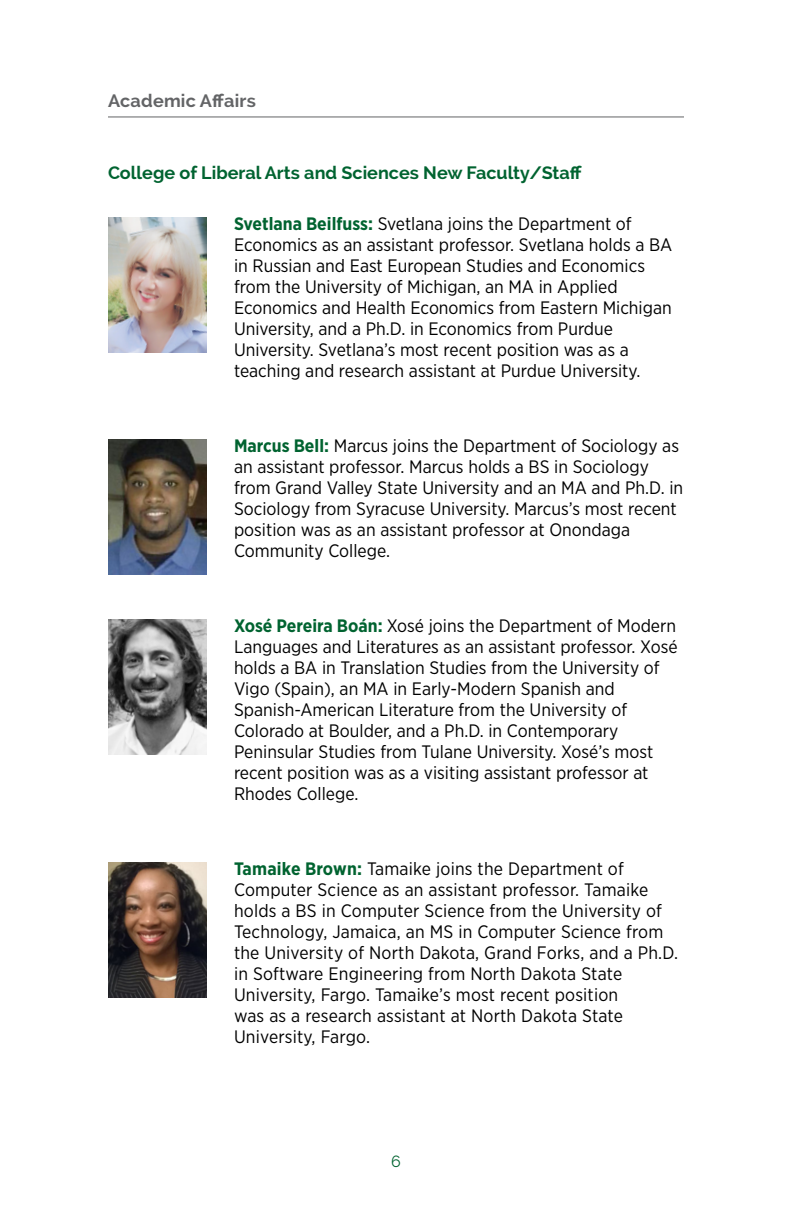
<style>
.page{position:relative;width:792px;height:1224px;background:#fff}
.page>*{position:absolute;margin:0;border:0;box-sizing:border-box;transform-origin:0 0}
.t1{font:18px/21px "Gotham Narrow";color:#000}
.t2{font:700 18px "Raleway";color:#006330}
.t3{font:700 18px "Raleway";letter-spacing:.01em;color:#636466}
.t4{font:16px "Raleway";color:#006330}
.s1{font-weight:700;color:#006330}
</style>
<div class="page">
<img style="left:108px;top:217px;width:99px;height:135px">
<img style="left:108px;top:439px;width:99px;height:135px">
<img style="left:108px;top:619px;width:99px;height:135px">
<img style="left:108px;top:862px;width:99px;height:135px">
<hr style="left:108px;top:116px;width:576px;height:1px;background:#636466">
<p class="t3" style="left:108px;top:91px;width:149px">Academic Affairs</p>
<p class="t2" style="left:108px;top:162px;width:475px">College of Liberal Arts and Sciences New Faculty/Staff</p>
<p class="t1" style="left:234px;top:213px;width:440px"><span class="s1">Svetlana Beilfuss:</span> Svetlana joins the Department of Economics as an assistant professor. Svetlana holds a BA in Russian and East European Studies and Economics from the University of Michigan, an MA in Applied Economics and Health Economics from Eastern Michigan University, and a Ph.D. in Economics from Purdue University. Svetlana’s most recent position was as a teaching and research assistant at Purdue University.</p>
<p class="t1" style="left:234px;top:435px;width:451px"><span class="s1">Marcus Bell:</span> Marcus joins the Department of Sociology as an assistant professor. Marcus holds a BS in Sociology from Grand Valley State University and an MA and Ph.D. in Sociology from Syracuse University. Marcus’s most recent position was as an assistant professor at Onondaga Community College.</p>
<p class="t1" style="left:234px;top:615px;width:445px"><span class="s1">Xosé Pereira Boán:</span> Xosé joins the Department of Modern Languages and Literatures as an assistant professor. Xosé holds a BA in Translation Studies from the University of Vigo (Spain), an MA in Early-Modern Spanish and Spanish-American Literature from the University of Colorado at Boulder, and a Ph.D. in Contemporary Peninsular Studies from Tulane University. Xosé’s most recent position was as a visiting assistant professor at Rhodes College.</p>
<p class="t1" style="left:234px;top:858px;width:446px"><span class="s1">Tamaike Brown:</span> Tamaike joins the Department of Computer Science as an assistant professor. Tamaike holds a BS in Computer Science from the University of Technology, Jamaica, an MS in Computer Science from the University of North Dakota, Grand Forks, and a Ph.D. in Software Engineering from North Dakota State University, Fargo. Tamaike’s most recent position<br>was as a research assistant at North Dakota State University, Fargo.</p>
<p class="t4" style="left:391px;top:1152px;width:11px">6</p>
</div>
